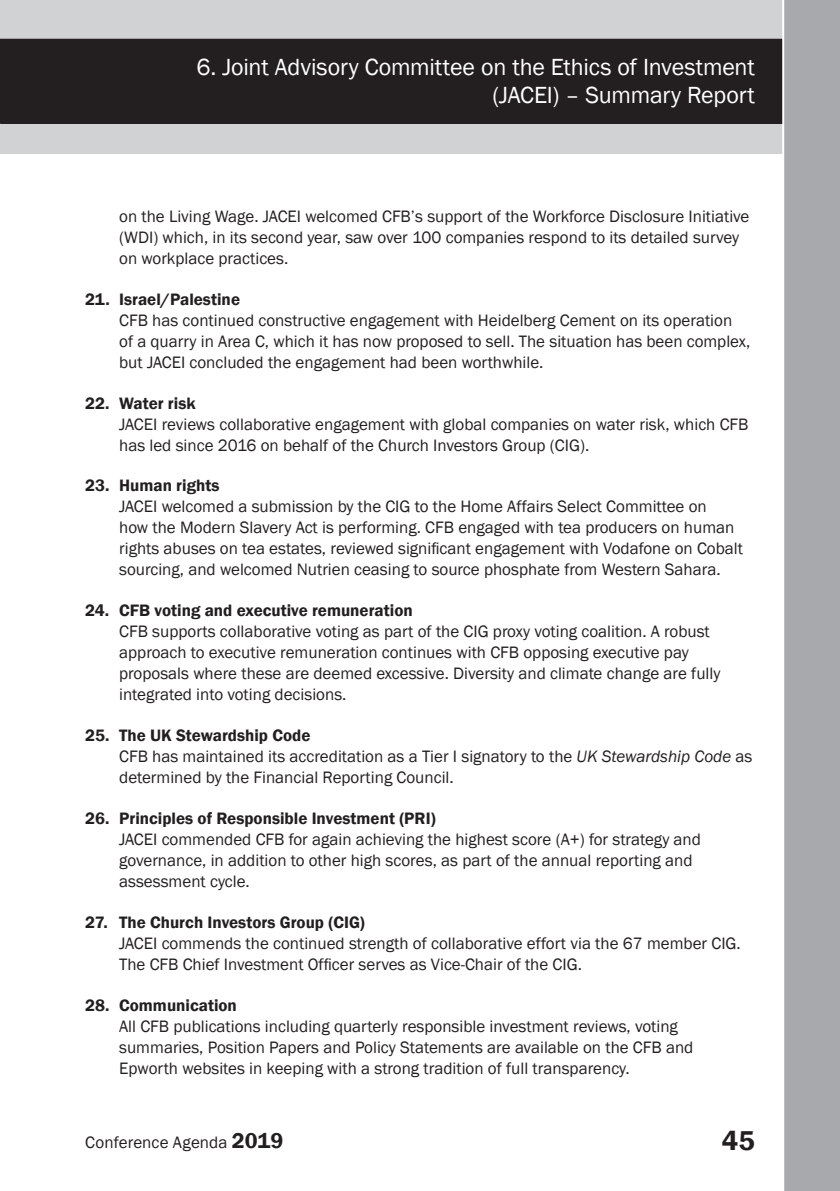
<style>
.page{position:relative;width:840px;height:1191px;background:#fff}
.page>*{position:absolute;margin:0;border:0;box-sizing:border-box;transform-origin:0 0}
.t1{font:600 28px "Franklin Gothic";color:#231f20}
.t2{font:24px/28px "Franklin Gothic";letter-spacing:-.01em;color:#fff;text-align:right}
.t3{font:17px/21px "Franklin Gothic";color:#231f20}
.s1{font-weight:600}
.s2{font-style:italic}
.s3{font-weight:600;font-size:22px}
</style>
<div class="page">
<div style="left:0;top:0;width:839px;height:154px;background:#d1d2d4"></div>
<div style="left:0;top:39px;width:839px;height:84px;background:#231f20"></div>
<div style="left:0;top:39px;width:839px;height:85px;border:1px solid #231f20"></div>
<div style="left:781px;top:0;width:58px;height:1191px;background:#a8a9ad"></div>
<h2 class="t2" style="left:196px;top:53px;width:559px">6. Joint Advisory Committee on the Ethics of Investment (JACEI) – Summary Report</h2>
<p class="t3" style="left:119px;top:206px;width:631px">on the Living Wage. JACEI welcomed CFB’s support of the Workforce Disclosure Initiative (WDI) which, in its second year, saw over 100 companies respond to its detailed survey on workplace practices.</p>
<p class="t3" style="left:119px;top:289px;width:632px;text-indent:-34px"><span class="s1">21. Israel/Palestine<br></span>CFB has continued constructive engagement with Heidelberg Cement on its operation of a quarry in Area C, which it has now proposed to sell. The situation has been complex, but JACEI concluded the engagement had been worthwhile.</p>
<p class="t3" style="left:119px;top:393px;width:630px;text-indent:-34px"><span class="s1">22. Water risk<br></span>JACEI reviews collaborative engagement with global companies on water risk, which CFB has led since 2016 on behalf of the Church Investors Group (CIG).</p>
<p class="t3" style="left:119px;top:475px;width:625px;text-indent:-34px"><span class="s1">23. Human rights<br></span>JACEI welcomed a submission by the CIG to the Home Affairs Select Committee on<br>how the Modern Slavery Act is performing. CFB engaged with tea producers on human rights abuses on tea estates, reviewed significant engagement with Vodafone on Cobalt sourcing, and welcomed Nutrien ceasing to source phosphate from Western Sahara.</p>
<p class="t3" style="left:119px;top:600px;width:602px;text-indent:-34px"><span class="s1">24. CFB voting and executive remuneration<br></span>CFB supports collaborative voting as part of the CIG proxy voting coalition. A robust approach to executive remuneration continues with CFB opposing executive pay proposals where these are deemed excessive. Diversity and climate change are fully integrated into voting decisions.</p>
<p class="t3" style="left:119px;top:725px;width:634px;text-indent:-34px"><span class="s1">25. The UK Stewardship Code<br></span>CFB has maintained its accreditation as a Tier I signatory to the <span class="s2">UK Stewardship Code</span> as determined by the Financial Reporting Council.</p>
<p class="t3" style="left:119px;top:808px;width:583px;text-indent:-34px"><span class="s1">26. Principles of Responsible Investment (PRI)<br></span>JACEI commended CFB for again achieving the highest score (A+) for strategy and governance, in addition to other high scores, as part of the annual reporting and assessment cycle.</p>
<p class="t3" style="left:119px;top:912px;width:622px;text-indent:-34px"><span class="s1">27. The Church Investors Group (CIG)<br></span>JACEI commends the continued strength of collaborative effort via the 67 member CIG.<br>The CFB Chief Investment Officer serves as Vice-Chair of the CIG.</p>
<p class="t3" style="left:119px;top:995px;width:575px;text-indent:-34px"><span class="s1">28. Communication<br></span>All CFB publications including quarterly responsible investment reviews, voting summaries, Position Papers and Policy Statements are available on the CFB and Epworth websites in keeping with a strong tradition of full transparency.</p>
<p class="t3" style="left:85px;top:1131px;width:200px">Conference Agenda <span class="s3">2019</span></p>
<h1 class="t1" style="left:721px;top:1123px;width:34px">45</h1>
</div>
